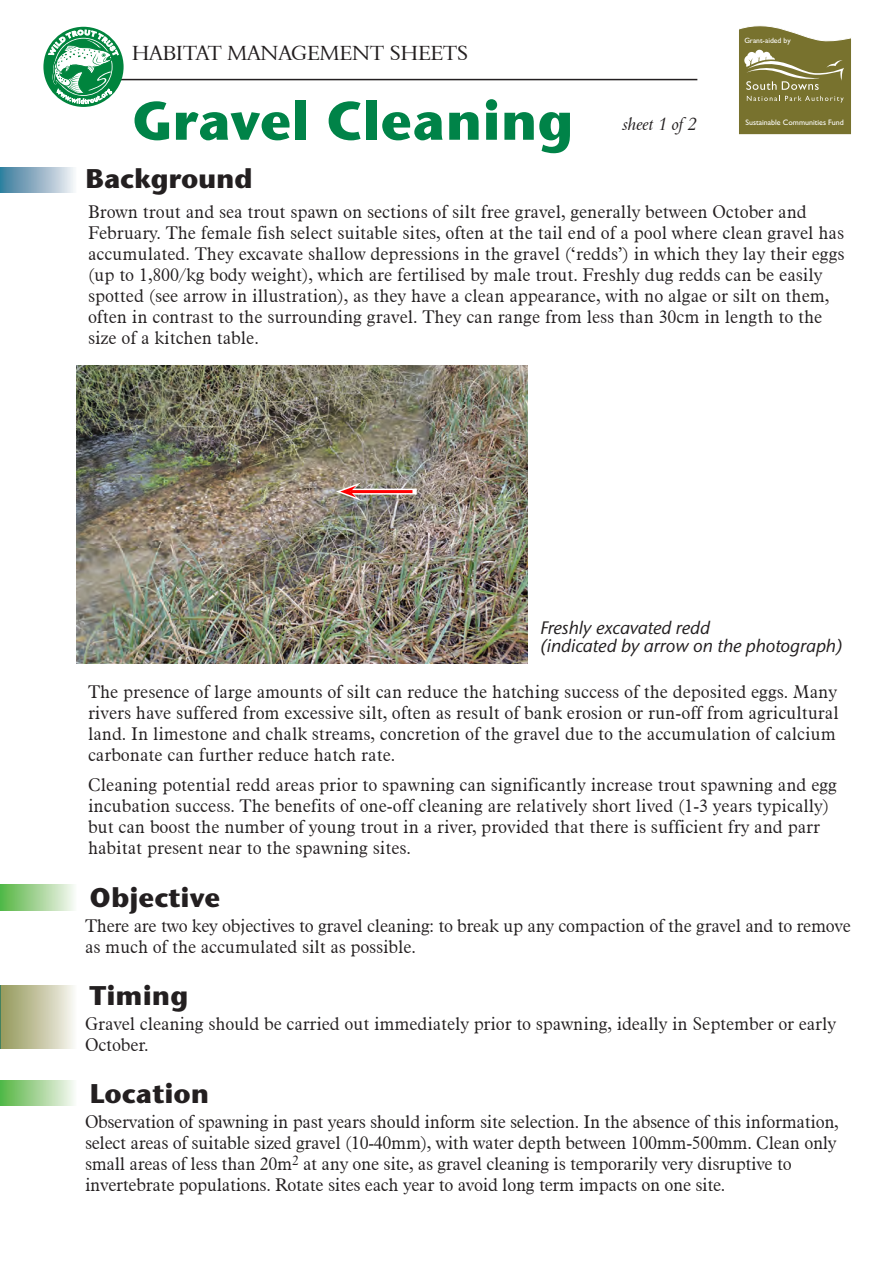
<style>
.page{position:relative;width:893px;height:1263px;background:#fff}
.page>*{position:absolute;margin:0;border:0;box-sizing:border-box;transform-origin:0 0}
.t1{font:700 54px "Stone Sans ITC Std";color:#008348}
.t2{font:700 27px "Stone Sans ITC Std";color:#231f20}
.t3{font:21px "Aldine 401 BT Roman A";letter-spacing:-.02em;color:#231f20}
.t4{font:300 18px/21px "Aldine 721 BT";letter-spacing:-.005em;color:#231f20}
.t5{font:italic 500 18px "Stone Sans ITC Std";letter-spacing:-.01em;color:#231f20}
.t6{font:18px "Aldine 401 BT Italic A";color:#231f20}
.t7{font:7.95px "Gill Sans";color:#fff}
.t8{font:7.65px "Gill Sans";color:#fff}
</style>
<div class="page">
<img style="left:77px;top:366px;width:450px;height:297px">
<hr style="left:77px;top:79px;width:620px;height:1px;background:#231f20">
<svg style="left:43px;top:27px;width:81px;height:80px"></svg>
<svg style="left:48px;top:30px;width:71px;height:76px"></svg>
<svg style="left:739px;top:26px;width:112px;height:109px;background:#8c874d"></svg>
<div style="left:0;top:884px;width:77px;height:26px;background:linear-gradient(to right,#54b442,#fbf9f6)"></div>
<div style="left:0;top:985px;width:77px;height:64px;background:linear-gradient(to right,#929657,#f9f7f3)"></div>
<div style="left:0;top:167px;width:77px;height:26px;background:linear-gradient(to right,#37799b,#f7f3f6)"></div>
<div style="left:0;top:1080px;width:77px;height:26px;background:linear-gradient(to right,#54b442,#fbf9f6)"></div>
<svg style="left:361px;top:489px;width:56px;height:6px"></svg>
<hr style="left:351px;top:490px;width:61px;height:3px;background:#f00">
<svg style="left:336px;top:482px;width:25px;height:19px"></svg>
<p class="t3" style="left:132px;top:40px;width:338px">HABITAT MANAGEMENT SHEETS</p>
<p class="t1" style="left:132px;top:86px;width:443px">Gravel Cleaning</p>
<p class="t6" style="left:623px;top:113px;width:76px">sheet 1 of 2</p>
<p class="t8" style="left:744px;top:36px;width:48px">Grant-aided by</p>
<p class="t7" style="left:745px;top:117px;width:100px">Sustainable Communities Fund</p>
<p class="t2" style="left:85px;top:161px;width:169px">Background</p>
<p class="t4" style="left:88px;top:201px;width:758px">Brown trout and sea trout spawn on sections of silt free gravel, generally between October and February. The female fish select suitable sites, often at the tail end of a pool where clean gravel has accumulated. They excavate shallow depressions in the gravel (‘redds’) in which they lay their eggs (up to 1,800/kg body weight), which are fertilised by male trout. Freshly dug redds can be easily spotted (see arrow in illustration), as they have a clean appearance, with no algae or silt on them, often in contrast to the surrounding gravel. They can range from less than 30cm in length to the size of a kitchen table.</p>
<p class="t5" style="left:540px;top:617px;width:172px">Freshly excavated redd</p>
<p class="t5" style="left:540px;top:635px;width:304px">(indicated by arrow on the photograph)</p>
<p class="t4" style="left:88px;top:681px;width:752px">The presence of large amounts of silt can reduce the hatching success of the deposited eggs. Many rivers have suffered from excessive silt, often as result of bank erosion or run-off from agricultural land. In limestone and chalk streams, concretion of the gravel due to the accumulation of calcium carbonate can further reduce hatch rate.</p>
<p class="t4" style="left:88px;top:774px;width:751px">Cleaning potential redd areas prior to spawning can significantly increase trout spawning and egg incubation success. The benefits of one-off cleaning are relatively short lived (1-3 years typically) but can boost the number of young trout in a river, provided that there is sufficient fry and parr habitat present near to the spawning sites.</p>
<p class="t2" style="left:90px;top:880px;width:132px">Objective</p>
<p class="t4" style="left:85px;top:915px;width:767px">There are two key objectives to gravel cleaning: to break up any compaction of the gravel and to remove as much of the accumulated silt as possible.</p>
<p class="t2" style="left:90px;top:978px;width:100px">Timing</p>
<p class="t4" style="left:85px;top:1013px;width:753px">Gravel cleaning should be carried out immediately prior to spawning, ideally in September or early<br>October.</p>
<p class="t2" style="left:90px;top:1076px;width:121px">Location</p>
<p class="t4" style="left:85px;top:1111px;width:755px">Observation of spawning in past years should inform site selection. In the absence of this information, select areas of suitable sized gravel (10-40mm), with water depth between 100mm-500mm. Clean only small areas of less than 20m<sup>2</sup> at any one site, as gravel cleaning is temporarily very disruptive to invertebrate populations. Rotate sites each year to avoid long term impacts on one site.</p>
</div>
